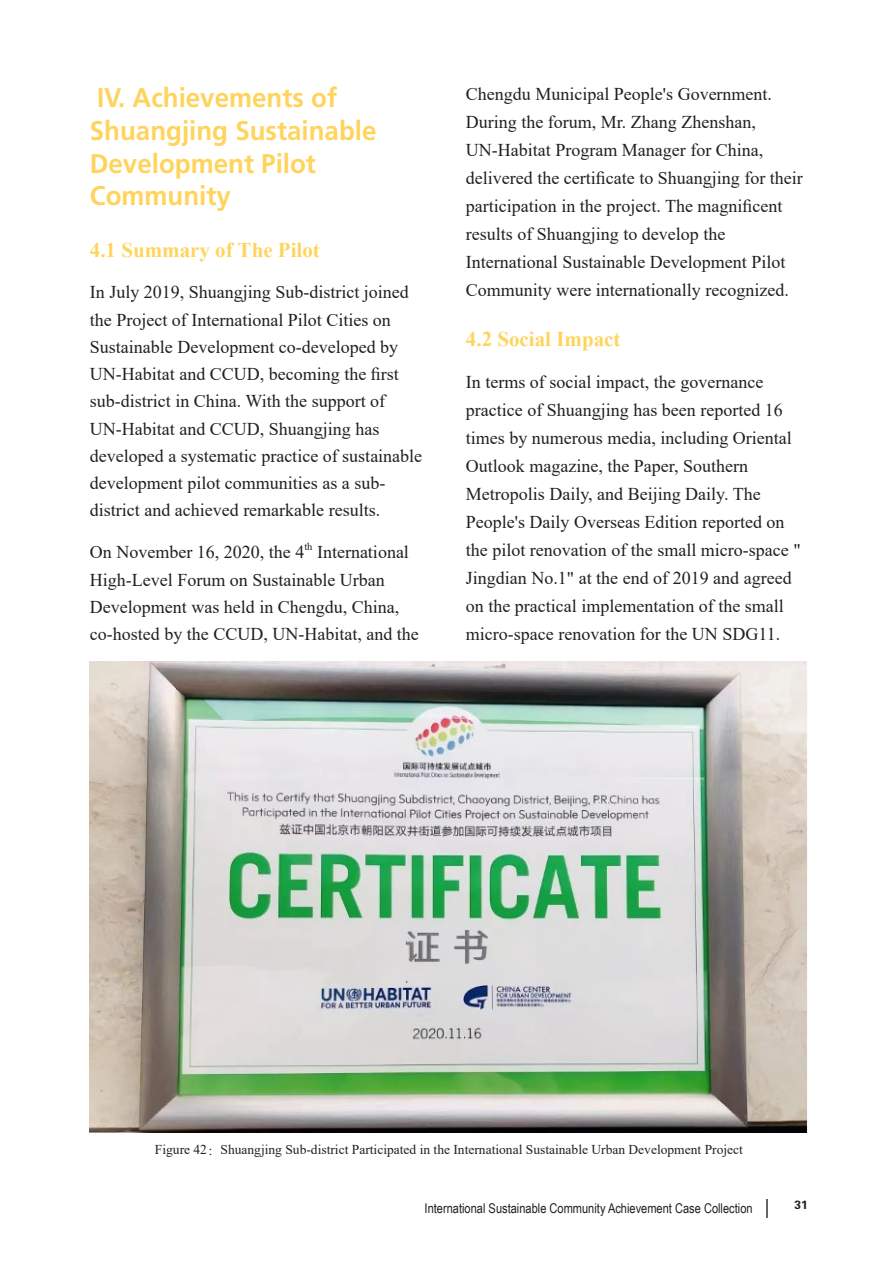
<style>
.page{position:relative;width:893px;height:1263px;background:#fff}
.page>*{position:absolute;margin:0;border:0;box-sizing:border-box;transform-origin:0 0}
.标题_1{font:700 27px/32.5px "Frutiger LT Std";color:#ffd45c;scale:.96 1}
.标题_2{font:700 21px "Times New Roman";color:#ffd45c}
.正文{font:18px/28px "Times New Roman";color:#231f20}
.正文-2{font:13.5px "Times New Roman";color:#231f20}
.t1{font:13.5px "Arial Narrow";color:#231f20}
.t2{font:12px "FZDHTJW GB1 0";color:#231f20}
.正文-3{font:10.5px "Times New Roman";color:#231f20}
.s1{font-family:"Adobe Song Std";font-weight:300}
</style>
<div class="page">
<svg style="left:766px;top:1199px;width:2px;height:18px"></svg>
<img style="left:90px;top:661px;width:718px;height:472px">
<p class="标题_1" style="left:90px;top:82px;width:300px">IV. Achievements of<br>Shuangjing Sustainable<br>Development Pilot<br>Community</p>
<p class="标题_2" style="left:90px;top:235px;width:232px">4.1 Summary of The Pilot</p>
<p class="正文" style="left:90px;top:278px;width:334px;line-height:27.2px">In July 2019, Shuangjing Sub-district joined the Project of International Pilot Cities on Sustainable Development co-developed by UN-Habitat and CCUD, becoming the first sub-district in China. With the support of UN-Habitat and CCUD, Shuangjing has developed a systematic practice of sustainable development pilot communities as a sub&shy;district and achieved remarkable results.</p>
<p class="正文" style="left:90px;top:538px;width:216px">On November 16, 2020, the 4</p>
<p class="正文-3" style="left:304px;top:539px;width:10px">th</p>
<p class="正文" style="left:90px;top:538px;width:330px;line-height:27.2px;text-indent:227px">International High-Level Forum on Sustainable Urban Development was held in Chengdu, China, co-hosted by the CCUD, UN-Habitat, and the</p>
<p class="正文" style="left:466px;top:79px;width:338px">Chengdu Municipal People's Government.<br>During the forum, Mr. Zhang Zhenshan, UN-Habitat Program Manager for China, delivered the certificate to Shuangjing for their participation in the project. The magnificent results of Shuangjing to develop the International Sustainable Development Pilot Community were internationally recognized.</p>
<p class="标题_2" style="left:466px;top:324px;width:156px">4.2 Social Impact</p>
<p class="正文" style="left:466px;top:367px;width:336px">In terms of social impact, the governance practice of Shuangjing has been reported 16 times by numerous media, including Oriental Outlook magazine, the Paper, Southern Metropolis Daily, and Beijing Daily. The People's Daily Overseas Edition reported on the pilot renovation of the small micro-space " Jingdian No.1" at the end of 2019 and agreed on the practical implementation of the small micro-space renovation for the UN SDG11.</p>
<p class="正文-2" style="left:155px;top:1140px;width:589px">Figure 42<span class="s1">：</span>Shuangjing Sub-district Participated in the International Sustainable Urban Development Project</p>
<p class="t1" style="left:425px;top:1198px;width:329px">International Sustainable Community Achievement Case Collection</p>
<p class="t2" style="left:795px;top:1198px;width:15px">31</p>
</div>
